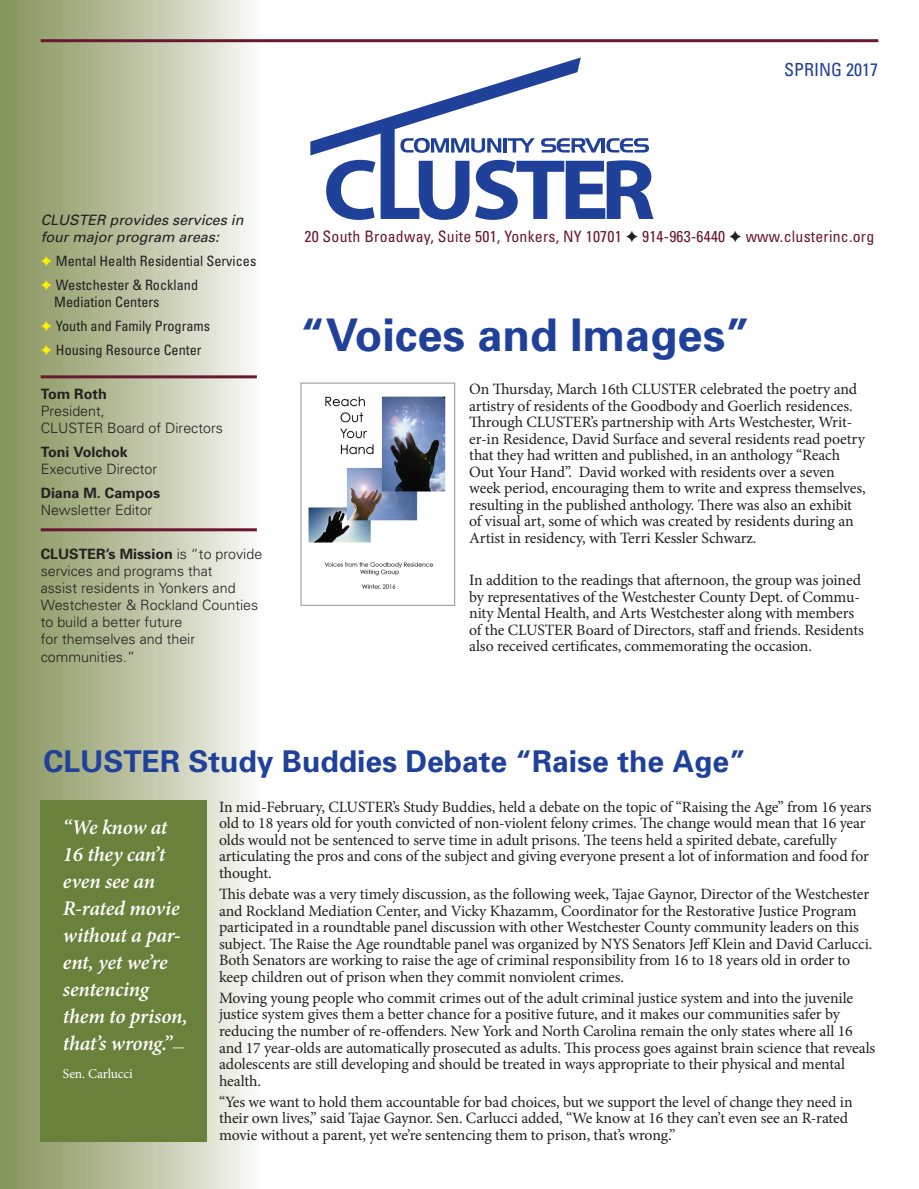
<style>
.page{position:relative;width:919px;height:1189px;background:#fff}
.page>*{position:absolute;margin:0;border:0;box-sizing:border-box;transform-origin:0 0}
.t1{font:700 45px "Univers";color:#20419a}
.t2{font:700 30px "Univers";color:#20419a}
.t3{font:italic 600 20.85px/27px "Minion Pro";letter-spacing:-.015em;color:#fff}
.t4{font:condensed 18px "Univers";color:#20419a}
.t5{font:15.75px/16.5px "Minion Pro";letter-spacing:-.01em;color:#231f20}
.t6{font:condensed 15.75px "Univers";letter-spacing:.015em;color:#6a1831}
.t7{font:300 14.25px/17.1px "Univers";color:#231f20}
.t8{font:condensed 14.25px/23.9px "Univers";color:#231f20}
.t9{font:italic 14.25px/17.1px "Univers";color:#231f20}
.t10{font:700 14.25px "Univers";color:#231f20}
.t11{font:13.5px "Minion Pro";letter-spacing:-.01em;color:#fff}
.s1{font-weight:700}
.s2{font-size:13.5px}
</style>
<div class="page">
<div style="left:0;top:0;width:260px;height:1188px;background:linear-gradient(to right,#829055,#f7f6f1)"></div>
<svg style="left:310px;top:57px;width:343px;height:163px"></svg>
<hr style="left:41px;top:39px;width:837px;height:3px;background:#6a1831">
<hr style="left:41px;top:375px;width:216px;height:3px;background:#6a1831">
<hr style="left:41px;top:528px;width:216px;height:3px;background:#6a1831">
<img style="left:308px;top:396px;width:138px;height:194px">
<div style="left:300px;top:382px;width:155px;height:223px;border:1px solid #939598"></div>
<div style="left:40px;top:799px;width:167px;height:342px;background:#69813a"></div>
<svg style="left:41px;top:256px;width:10px;height:10px"></svg>
<svg style="left:41px;top:279px;width:10px;height:11px"></svg>
<svg style="left:41px;top:320px;width:10px;height:11px"></svg>
<svg style="left:41px;top:344px;width:10px;height:11px"></svg>
<p class="t4" style="left:784px;top:58px;width:95px">SPRING 2017</p>
<p class="t9" style="left:41px;top:211px;width:204px">CLUSTER provides services in four major program areas:</p>
<p class="t8" style="left:56px;top:248px;width:202px">Mental Health Residential Services<br>Westchester &amp; Rockland</p>
<p class="t8" style="left:54px;top:289px;width:157px">Mediation Centers<br>Youth and Family Programs<br>Housing Resource Center</p>
<p class="t10" style="left:41px;top:385px;width:67px">Tom Roth</p>
<p class="t7" style="left:41px;top:402px;width:184px">President,<br>CLUSTER Board of Directors</p>
<p class="t10" style="left:41px;top:443px;width:89px">Toni Volchok</p>
<p class="t7" style="left:41px;top:460px;width:118px">Executive Director</p>
<p class="t10" style="left:41px;top:484px;width:121px">Diana M. Campos</p>
<p class="t7" style="left:41px;top:501px;width:113px">Newsletter Editor</p>
<p class="t7" style="left:41px;top:545px;width:223px"><span class="s1">CLUSTER’s Mission</span> is “to provide services and programs that<br>assist residents in Yonkers and<br>Westchester &amp; Rockland Counties to build a better future<br>for themselves and their communities.”</p>
<p class="t6" style="left:304px;top:226px;width:319px">20 South Broadway, Suite 501, Yonkers, NY 10701</p>
<p class="t6" style="left:642px;top:226px;width:85px">914-963-6440</p>
<p class="t6" style="left:745px;top:226px;width:130px">www.clusterinc.org</p>
<h1 class="t1" style="left:300px;top:308px;width:451px">“Voices and Images”</h1>
<p class="t5" style="left:469px;top:381px;width:398px">On Thursday, March 16th CLUSTER celebrated the poetry and artistry of residents of the Goodbody and Goerlich residences.<br>Through CLUSTER’s partnership with Arts Westchester, Writ&shy;er-in Residence, David Surface and several residents read poetry that they had written and published, in an anthology “Reach Out Your Hand”. David worked with residents over a seven week period, encouraging them to write and express themselves, resulting in the published anthology. There was also an exhibit of visual art, some of which was created by residents during an Artist in residency, with Terri Kessler Schwarz.</p>
<p class="t5" style="left:469px;top:572px;width:396px">In addition to the readings that afternoon, the group was joined by representatives of the Westchester County Dept. of Commu&shy;nity Mental Health, and Arts Westchester along with members of the CLUSTER Board of Directors, staff and friends. Residents also received certificates, commemorating the occasion.</p>
<h2 class="t2" style="left:43px;top:743px;width:703px">CLUSTER Study Buddies Debate “Raise the Age”</h2>
<h3 class="t3" style="left:63px;top:814px;width:126px">“We know at<br>16 they can’t even see an<br>R-rated movie without a par&shy;ent, yet we’re sentencing them to prison, that’s wrong.”<span class="s2">—</span></h3>
<p class="t11" style="left:63px;top:1064px;width:71px">Sen. Carlucci</p>
<p class="t5" style="left:219px;top:798px;width:654px">In mid-February, CLUSTER’s Study Buddies, held a debate on the topic of “Raising the Age” from 16 years old to 18 years old for youth convicted of non-violent felony crimes. The change would mean that 16 year olds would not be sentenced to serve time in adult prisons. The teens held a spirited debate, carefully articulating the pros and cons of the subject and giving everyone present a lot of information and food for thought.</p>
<p class="t5" style="left:219px;top:885px;width:654px">This debate was a very timely discussion, as the following week, Tajae Gaynor, Director of the Westchester and Rockland Mediation Center, and Vicky Khazamm, Coordinator for the Restorative Justice Program participated in a roundtable panel discussion with other Westchester County community leaders on this subject. The Raise the Age roundtable panel was organized by NYS Senators Jeff Klein and David Carlucci.<br>Both Senators are working to raise the age of criminal responsibility from 16 to 18 years old in order to keep children out of prison when they commit nonviolent crimes.</p>
<p class="t5" style="left:219px;top:989px;width:657px">Moving young people who commit crimes out of the adult criminal justice system and into the juvenile justice system gives them a better chance for a positive future, and it makes our communities safer by reducing the number of re-offenders. New York and North Carolina remain the only states where all 16 and 17 year-olds are automatically prosecuted as adults. This process goes against brain science that reveals adolescents are still developing and should be treated in ways appropriate to their physical and mental health.</p>
<p class="t5" style="left:219px;top:1093px;width:635px">“Yes we want to hold them accountable for bad choices, but we support the level of change they need in their own lives,” said Tajae Gaynor. Sen. Carlucci added, “We know at 16 they can’t even see an R-rated movie without a parent, yet we’re sentencing them to prison, that’s wrong.”</p>
</div>
